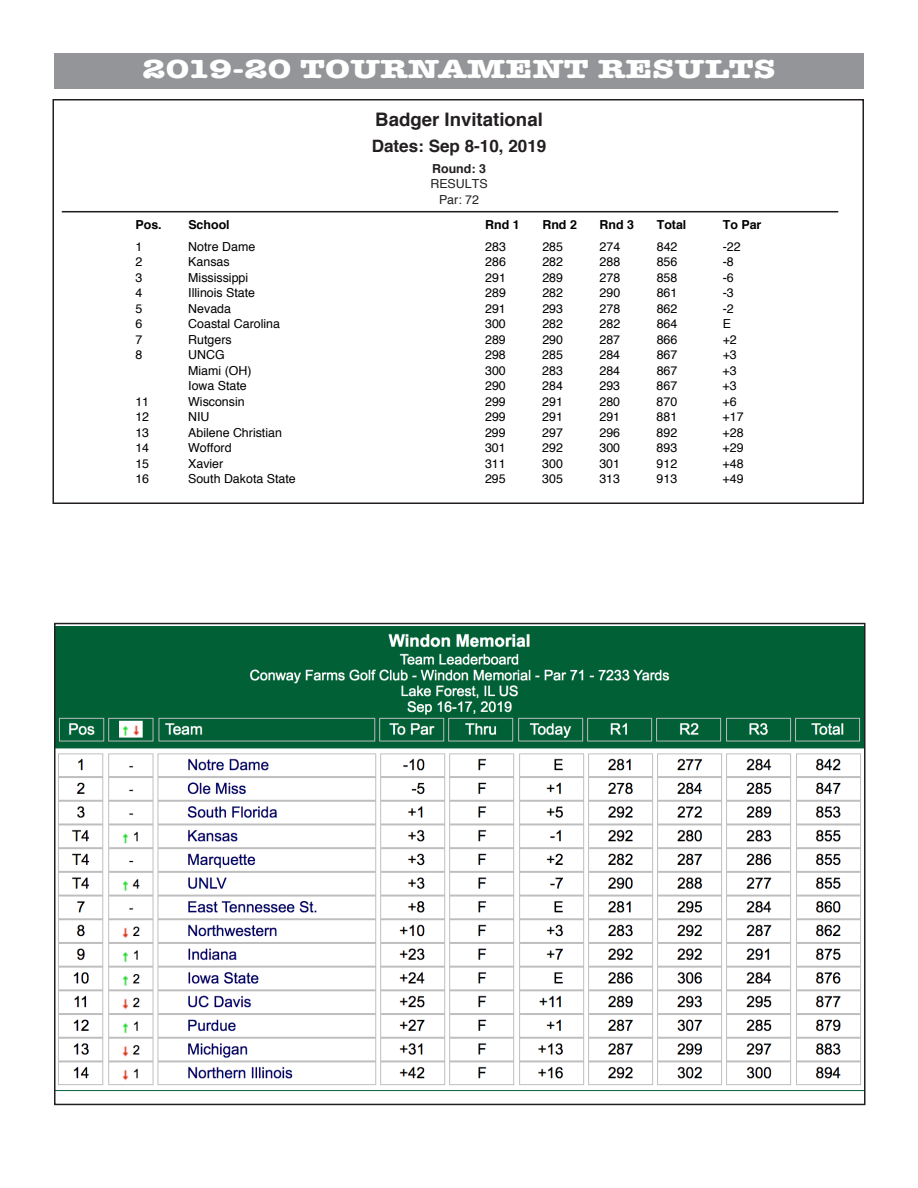
<style>
.page{position:relative;width:918px;height:1188px;background:#fff}
.page>*{position:absolute;margin:0;border:0;box-sizing:border-box;transform-origin:0 0}
.golf_hdr_2{font:700 27px "American Typewriter";color:#fff;scale:1.33 1}
.t1{font:700 18.6px "Helvetica";color:#231f20}
.t2{font:700 17.1px "Helvetica";color:#231f20}
.t3{font:12.45px "Helvetica";color:#000}
.t4{font:700 12.45px "Helvetica";color:#000}
.t5{font:12.45px/15.5px "Helvetica";color:#231f20;text-align:center}
.s1{font-weight:700}
</style>
<div class="page">
<div style="left:54px;top:53px;width:810px;height:35px;background:#939598"></div>
<hr style="left:62px;top:211px;width:776px;height:1px;background:#231f20">
<div style="left:52px;top:99px;width:812px;height:405px;border:2px solid #231f20"></div>
<img style="left:57px;top:627px;width:806px;height:465px">
<p class="golf_hdr_2" style="left:142px;top:46px;width:478px">2019-20 TOURNAMENT RESULTS</p>
<p class="t1" style="left:375px;top:105px;width:169px">Badger Invitational</p>
<p class="t2" style="left:372px;top:133px;width:176px">Dates: Sep 8-10, 2019</p>
<p class="t5" style="left:430px;top:161px;width:59px"><span class="s1">Round: 3<br></span>RESULTS<br>Par: 72</p>
<p class="t4" style="left:136px;top:214px;width:28px">Pos.</p>
<p class="t4" style="left:188px;top:214px;width:43px">School</p>
<p class="t4" style="left:485px;top:214px;width:36px">Rnd 1</p>
<p class="t4" style="left:542px;top:214px;width:36px">Rnd 2</p>
<p class="t4" style="left:600px;top:214px;width:36px">Rnd 3</p>
<p class="t4" style="left:657px;top:214px;width:31px">Total</p>
<p class="t4" style="left:723px;top:214px;width:40px">To Par</p>
<p class="t3" style="left:136px;top:237px;width:8px">1</p>
<p class="t3" style="left:188px;top:237px;width:68px">Notre Dame</p>
<p class="t3" style="left:485px;top:237px;width:22px">283</p>
<p class="t3" style="left:542px;top:237px;width:22px">285</p>
<p class="t3" style="left:600px;top:237px;width:22px">274</p>
<p class="t3" style="left:657px;top:237px;width:22px">842</p>
<p class="t3" style="left:723px;top:237px;width:19px">-22</p>
<p class="t3" style="left:136px;top:252px;width:8px">2</p>
<p class="t3" style="left:188px;top:252px;width:43px">Kansas</p>
<p class="t3" style="left:485px;top:252px;width:22px">286</p>
<p class="t3" style="left:542px;top:252px;width:22px">282</p>
<p class="t3" style="left:600px;top:252px;width:22px">288</p>
<p class="t3" style="left:657px;top:252px;width:22px">856</p>
<p class="t3" style="left:723px;top:252px;width:13px">-8</p>
<p class="t3" style="left:136px;top:268px;width:8px">3</p>
<p class="t3" style="left:188px;top:268px;width:61px">Mississippi</p>
<p class="t3" style="left:485px;top:268px;width:22px">291</p>
<p class="t3" style="left:542px;top:268px;width:22px">289</p>
<p class="t3" style="left:600px;top:268px;width:22px">278</p>
<p class="t3" style="left:657px;top:268px;width:22px">858</p>
<p class="t3" style="left:723px;top:268px;width:13px">-6</p>
<p class="t3" style="left:136px;top:283px;width:8px">4</p>
<p class="t3" style="left:188px;top:283px;width:68px">Illinois State</p>
<p class="t3" style="left:485px;top:283px;width:22px">289</p>
<p class="t3" style="left:542px;top:283px;width:22px">282</p>
<p class="t3" style="left:600px;top:283px;width:22px">290</p>
<p class="t3" style="left:657px;top:283px;width:22px">861</p>
<p class="t3" style="left:723px;top:283px;width:13px">-3</p>
<p class="t3" style="left:135px;top:299px;width:8px">5</p>
<p class="t3" style="left:188px;top:299px;width:44px">Nevada</p>
<p class="t3" style="left:485px;top:299px;width:22px">291</p>
<p class="t3" style="left:542px;top:299px;width:22px">293</p>
<p class="t3" style="left:600px;top:299px;width:22px">278</p>
<p class="t3" style="left:657px;top:299px;width:22px">862</p>
<p class="t3" style="left:723px;top:299px;width:13px">-2</p>
<p class="t3" style="left:135px;top:314px;width:8px">6</p>
<p class="t3" style="left:188px;top:314px;width:93px">Coastal Carolina</p>
<p class="t3" style="left:485px;top:314px;width:22px">300</p>
<p class="t3" style="left:542px;top:314px;width:22px">282</p>
<p class="t3" style="left:600px;top:314px;width:22px">282</p>
<p class="t3" style="left:657px;top:314px;width:22px">864</p>
<p class="t3" style="left:723px;top:314px;width:10px">E</p>
<p class="t3" style="left:135px;top:330px;width:8px">7</p>
<p class="t3" style="left:188px;top:330px;width:45px">Rutgers</p>
<p class="t3" style="left:485px;top:330px;width:22px">289</p>
<p class="t3" style="left:542px;top:330px;width:22px">290</p>
<p class="t3" style="left:600px;top:330px;width:22px">287</p>
<p class="t3" style="left:657px;top:330px;width:22px">866</p>
<p class="t3" style="left:723px;top:330px;width:16px">+2</p>
<p class="t3" style="left:135px;top:345px;width:8px">8</p>
<p class="t3" style="left:188px;top:345px;width:38px">UNCG</p>
<p class="t3" style="left:485px;top:345px;width:22px">298</p>
<p class="t3" style="left:542px;top:345px;width:22px">285</p>
<p class="t3" style="left:600px;top:345px;width:22px">284</p>
<p class="t3" style="left:657px;top:345px;width:22px">867</p>
<p class="t3" style="left:723px;top:345px;width:16px">+3</p>
<p class="t3" style="left:188px;top:361px;width:65px">Miami (OH)</p>
<p class="t3" style="left:485px;top:361px;width:22px">300</p>
<p class="t3" style="left:542px;top:361px;width:22px">283</p>
<p class="t3" style="left:599px;top:361px;width:22px">284</p>
<p class="t3" style="left:657px;top:361px;width:22px">867</p>
<p class="t3" style="left:723px;top:361px;width:16px">+3</p>
<p class="t3" style="left:188px;top:376px;width:60px">Iowa State</p>
<p class="t3" style="left:485px;top:376px;width:22px">290</p>
<p class="t3" style="left:542px;top:376px;width:22px">284</p>
<p class="t3" style="left:599px;top:376px;width:22px">293</p>
<p class="t3" style="left:657px;top:376px;width:22px">867</p>
<p class="t3" style="left:723px;top:376px;width:16px">+3</p>
<p class="t3" style="left:135px;top:392px;width:15px">11</p>
<p class="t3" style="left:188px;top:392px;width:58px">Wisconsin</p>
<p class="t3" style="left:485px;top:392px;width:22px">299</p>
<p class="t3" style="left:542px;top:392px;width:22px">291</p>
<p class="t3" style="left:599px;top:392px;width:22px">280</p>
<p class="t3" style="left:657px;top:392px;width:22px">870</p>
<p class="t3" style="left:723px;top:392px;width:16px">+6</p>
<p class="t3" style="left:135px;top:407px;width:15px">12</p>
<p class="t3" style="left:188px;top:407px;width:23px">NIU</p>
<p class="t3" style="left:485px;top:407px;width:22px">299</p>
<p class="t3" style="left:542px;top:407px;width:22px">291</p>
<p class="t3" style="left:599px;top:407px;width:22px">291</p>
<p class="t3" style="left:657px;top:407px;width:22px">881</p>
<p class="t3" style="left:723px;top:407px;width:23px">+17</p>
<p class="t3" style="left:135px;top:423px;width:15px">13</p>
<p class="t3" style="left:188px;top:423px;width:95px">Abilene Christian</p>
<p class="t3" style="left:485px;top:423px;width:22px">299</p>
<p class="t3" style="left:542px;top:423px;width:22px">297</p>
<p class="t3" style="left:599px;top:423px;width:22px">296</p>
<p class="t3" style="left:657px;top:423px;width:22px">892</p>
<p class="t3" style="left:723px;top:423px;width:23px">+28</p>
<p class="t3" style="left:135px;top:438px;width:15px">14</p>
<p class="t3" style="left:188px;top:438px;width:45px">Wofford</p>
<p class="t3" style="left:485px;top:438px;width:22px">301</p>
<p class="t3" style="left:542px;top:438px;width:22px">292</p>
<p class="t3" style="left:599px;top:438px;width:22px">300</p>
<p class="t3" style="left:657px;top:438px;width:22px">893</p>
<p class="t3" style="left:723px;top:438px;width:23px">+29</p>
<p class="t3" style="left:135px;top:454px;width:15px">15</p>
<p class="t3" style="left:188px;top:454px;width:37px">Xavier</p>
<p class="t3" style="left:485px;top:454px;width:22px">311</p>
<p class="t3" style="left:542px;top:454px;width:22px">300</p>
<p class="t3" style="left:599px;top:454px;width:22px">301</p>
<p class="t3" style="left:657px;top:454px;width:22px">912</p>
<p class="t3" style="left:723px;top:454px;width:23px">+48</p>
<p class="t3" style="left:135px;top:469px;width:15px">16</p>
<p class="t3" style="left:188px;top:469px;width:109px">South Dakota State</p>
<p class="t3" style="left:485px;top:469px;width:22px">295</p>
<p class="t3" style="left:542px;top:469px;width:22px">305</p>
<p class="t3" style="left:599px;top:469px;width:22px">313</p>
<p class="t3" style="left:657px;top:469px;width:22px">913</p>
<p class="t3" style="left:723px;top:469px;width:23px">+49</p>
</div>
